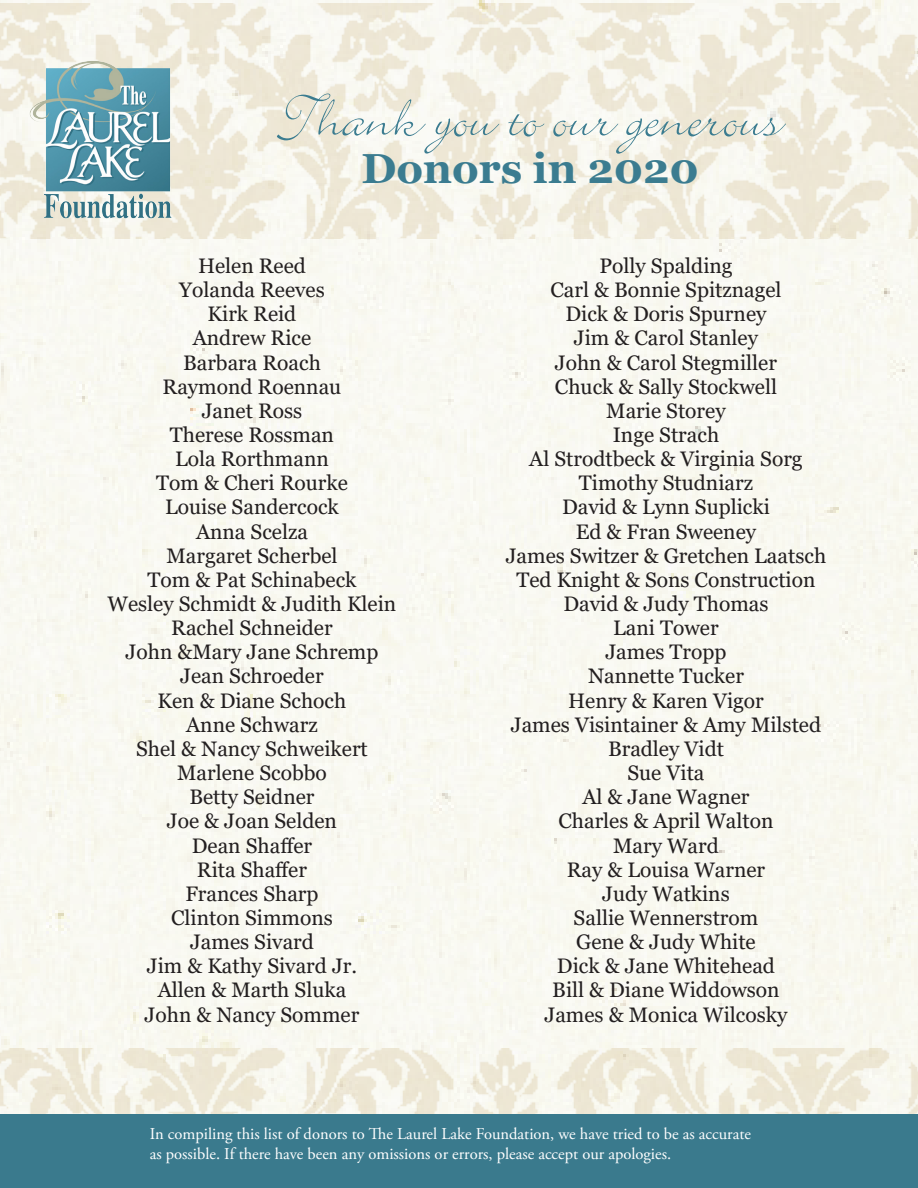
<style>
.page{position:relative;width:918px;height:1188px;background:#fff}
.page>*{position:absolute;margin:0;border:0;box-sizing:border-box;transform-origin:0 0}
.t1{font:67.5px "Bickley Script Std";color:#3b7c90}
.t2{font:700 42px "Georgia";color:#3b7c90}
.t3{font:21px "Georgia";color:#231f20}
.t4{font:16.5px/19.8px "Adobe Garamond Pro";color:#fff}
</style>
<div class="page">
<img style="left:0;top:1049px;width:918px;height:66px">
<img style="left:0;top:4px;width:918px;height:235px">
<img style="left:29px;top:59px;width:148px;height:165px">
<div style="left:0;top:1115px;width:918px;height:73px;background:#3a7a8d"></div>
<p class="t1" style="left:279px;top:85px;width:504px">Thank you to our generous</p>
<p class="t2" style="left:361px;top:142px;width:339px">Donors in 2020</p>
<p class="t3" style="left:198px;top:253px;width:109px">Helen Reed</p>
<p class="t3" style="left:179px;top:277px;width:147px">Yolanda Reeves</p>
<p class="t3" style="left:208px;top:301px;width:90px">Kirk Reid</p>
<p class="t3" style="left:193px;top:325px;width:120px">Andrew Rice</p>
<p class="t3" style="left:183px;top:350px;width:139px">Barbara Roach</p>
<p class="t3" style="left:163px;top:374px;width:180px">Raymond Roennau</p>
<p class="t3" style="left:202px;top:398px;width:102px">Janet Ross</p>
<p class="t3" style="left:170px;top:422px;width:166px">Therese Rossman</p>
<p class="t3" style="left:175px;top:446px;width:155px">Lola Rorthmann</p>
<p class="t3" style="left:156px;top:470px;width:193px">Tom &amp; Cheri Rourke</p>
<p class="t3" style="left:165px;top:494px;width:175px">Louise Sandercock</p>
<p class="t3" style="left:196px;top:519px;width:113px">Anna Scelza</p>
<p class="t3" style="left:166px;top:543px;width:173px">Margaret Scherbel</p>
<p class="t3" style="left:148px;top:567px;width:210px">Tom &amp; Pat Schinabeck</p>
<p class="t3" style="left:108px;top:591px;width:290px">Wesley Schmidt &amp; Judith Klein</p>
<p class="t3" style="left:171px;top:615px;width:163px">Rachel Schneider</p>
<p class="t3" style="left:126px;top:639px;width:254px">John &amp;Mary Jane Schremp</p>
<p class="t3" style="left:180px;top:664px;width:145px">Jean Schroeder</p>
<p class="t3" style="left:158px;top:688px;width:190px">Ken &amp; Diane Schoch</p>
<p class="t3" style="left:186px;top:712px;width:133px">Anne Schwarz</p>
<p class="t3" style="left:136px;top:736px;width:233px">Shel &amp; Nancy Schweikert</p>
<p class="t3" style="left:177px;top:760px;width:151px">Marlene Scobbo</p>
<p class="t3" style="left:189px;top:784px;width:127px">Betty Seidner</p>
<p class="t3" style="left:167px;top:808px;width:172px">Joe &amp; Joan Selden</p>
<p class="t3" style="left:192px;top:833px;width:122px">Dean Shaffer</p>
<p class="t3" style="left:197px;top:857px;width:112px">Rita Shaffer</p>
<p class="t3" style="left:185px;top:881px;width:135px">Frances Sharp</p>
<p class="t3" style="left:171px;top:905px;width:163px">Clinton Simmons</p>
<p class="t3" style="left:190px;top:929px;width:125px">James Sivard</p>
<p class="t3" style="left:147px;top:953px;width:212px">Jim &amp; Kathy Sivard Jr.</p>
<p class="t3" style="left:158px;top:977px;width:190px">Allen &amp; Marth Sluka</p>
<p class="t3" style="left:145px;top:1002px;width:216px">John &amp; Nancy Sommer</p>
<p class="t3" style="left:599px;top:253px;width:135px">Polly Spalding</p>
<p class="t3" style="left:550px;top:277px;width:233px">Carl &amp; Bonnie Spitznagel</p>
<p class="t3" style="left:565px;top:301px;width:202px">Dick &amp; Doris Spurney</p>
<p class="t3" style="left:574px;top:325px;width:186px">Jim &amp; Carol Stanley</p>
<p class="t3" style="left:555px;top:350px;width:224px">John &amp; Carol Stegmiller</p>
<p class="t3" style="left:555px;top:374px;width:224px">Chuck &amp; Sally Stockwell</p>
<p class="t3" style="left:606px;top:398px;width:121px">Marie Storey</p>
<p class="t3" style="left:613px;top:422px;width:108px">Inge Strach</p>
<p class="t3" style="left:529px;top:446px;width:275px">Al Strodtbeck &amp; Virginia Sorg</p>
<p class="t3" style="left:579px;top:470px;width:176px">Timothy Studniarz</p>
<p class="t3" style="left:562px;top:494px;width:209px">David &amp; Lynn Suplicki</p>
<p class="t3" style="left:576px;top:519px;width:182px">Ed &amp; Fran Sweeney</p>
<p class="t3" style="left:506px;top:543px;width:322px">James Switzer &amp; Gretchen Laatsch</p>
<p class="t3" style="left:516px;top:567px;width:301px">Ted Knight &amp; Sons Construction</p>
<p class="t3" style="left:563px;top:591px;width:207px">David &amp; Judy Thomas</p>
<p class="t3" style="left:613px;top:615px;width:107px">Lani Tower</p>
<p class="t3" style="left:605px;top:639px;width:123px">James Tropp</p>
<p class="t3" style="left:588px;top:664px;width:157px">Nannette Tucker</p>
<p class="t3" style="left:568px;top:688px;width:197px">Henry &amp; Karen Vigor</p>
<p class="t3" style="left:511px;top:712px;width:312px">James Visintainer &amp; Amy Milsted</p>
<p class="t3" style="left:608px;top:736px;width:117px">Bradley Vidt</p>
<p class="t3" style="left:627px;top:760px;width:79px">Sue Vita</p>
<p class="t3" style="left:582px;top:784px;width:169px">Al &amp; Jane Wagner</p>
<p class="t3" style="left:558px;top:808px;width:217px">Charles &amp; April Walton</p>
<p class="t3" style="left:613px;top:833px;width:107px">Mary Ward</p>
<p class="t3" style="left:567px;top:857px;width:200px">Ray &amp; Louisa Warner</p>
<p class="t3" style="left:602px;top:881px;width:129px">Judy Watkins</p>
<p class="t3" style="left:574px;top:905px;width:186px">Sallie Wennerstrom</p>
<p class="t3" style="left:576px;top:929px;width:181px">Gene &amp; Judy White</p>
<p class="t3" style="left:557px;top:953px;width:220px">Dick &amp; Jane Whitehead</p>
<p class="t3" style="left:552px;top:977px;width:229px">Bill &amp; Diane Widdowson</p>
<p class="t3" style="left:545px;top:1002px;width:244px">James &amp; Monica Wilcosky</p>
<p class="t4" style="left:150px;top:1125px;width:603px">In compiling this list of donors to The Laurel Lake Foundation, we have tried to be as accurate as possible. If there have been any omissions or errors, please accept our apologies.</p>
</div>
